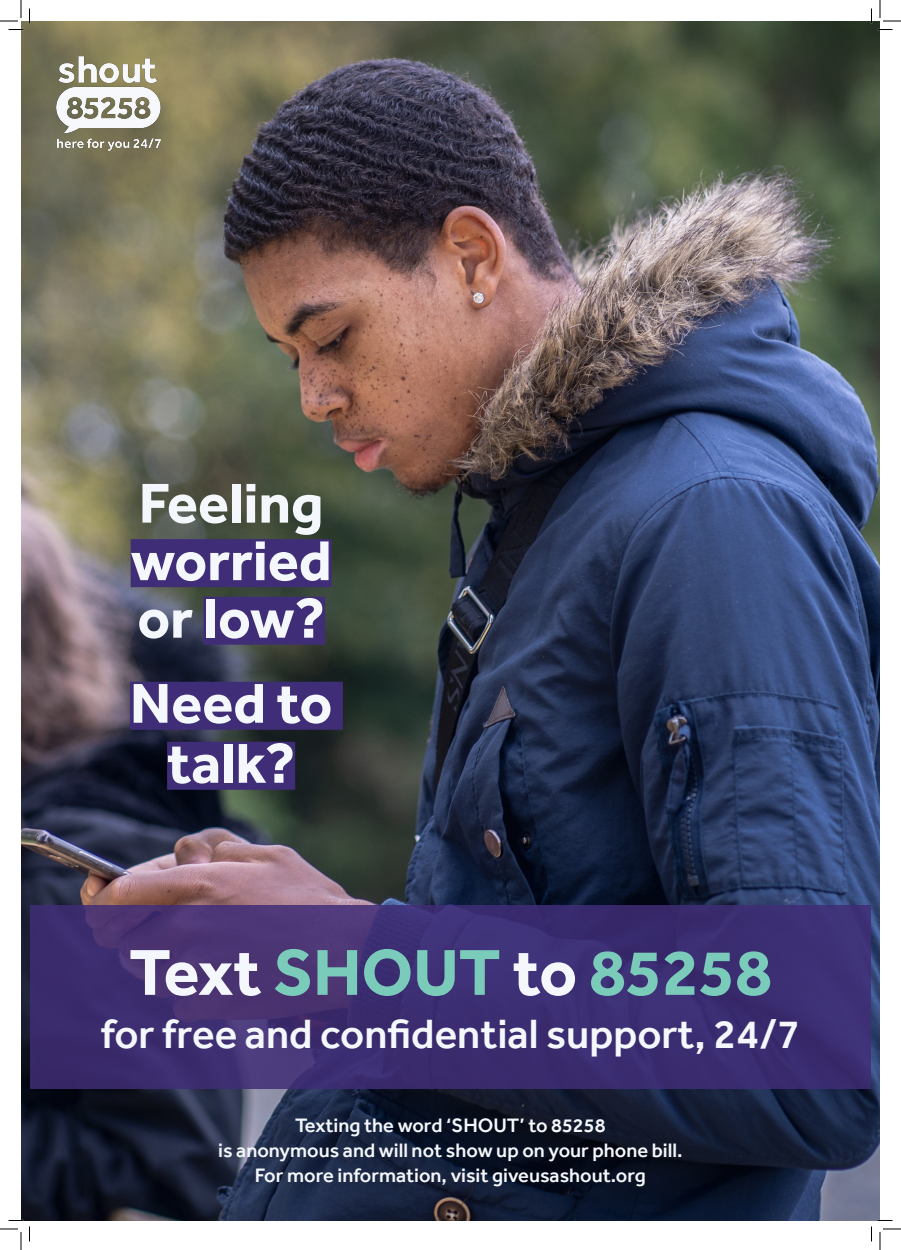
<style>
.page{position:relative;width:901px;height:1250px;background:#fff}
.page>*{position:absolute;margin:0;border:0;box-sizing:border-box;transform-origin:0 0}
.t1{font:700 67px "Effra";color:#7acbba}
.t2{font:700 58px/60px "Effra";color:#f4f7fb;text-align:center}
.t3{font:500 42px "Effra";color:#f4f7fb}
.t4{font:500 20px "Effra";color:#f4f7fb}
.s1{color:#f4f7fb}
</style>
<div class="page">
<img style="left:21px;top:21px;width:859px;height:1199px">
<div style="left:131px;top:539px;width:201px;height:48px;background:#402d77"></div>
<div style="left:204px;top:596px;width:121px;height:48px;background:#402d77"></div>
<div style="left:130px;top:681px;width:213px;height:48px;background:#402d77"></div>
<div style="left:167px;top:741px;width:128px;height:48px;background:#402d77"></div>
<svg style="left:30px;top:905px;width:841px;height:184px;background:#3e2e71"></svg>
<img style="left:34px;top:42px;width:148px;height:123px">
<svg style="left:0;top:0;width:30px;height:30px"></svg>
<svg style="left:0;top:1219px;width:30px;height:31px"></svg>
<svg style="left:871px;top:0;width:30px;height:30px"></svg>
<svg style="left:871px;top:1219px;width:30px;height:31px"></svg>
<p class="t2" style="left:139px;top:472px;width:186px">Feeling</p>
<p class="t2" style="left:131px;top:530px;width:202px">worried</p>
<p class="t2" style="left:137px;top:587px;width:189px">or low?</p>
<p class="t2" style="left:130px;top:672px;width:204px">Need to talk?</p>
<p class="t1" style="left:129px;top:932px;width:644px"><span class="s1">Text</span> SHOUT <span class="s1">to</span> 85258</p>
<p class="t3" style="left:101px;top:1008px;width:701px">for free and confidential support, 24/7</p>
<p class="t4" style="left:295px;top:1113px;width:312px">Texting the word ‘SHOUT’ to 85258</p>
<p class="t4" style="left:218px;top:1138px;width:466px">is anonymous and will not show up on your phone bill.</p>
<p class="t4" style="left:255px;top:1163px;width:393px">For more information, visit giveusashout.org</p>
</div>
